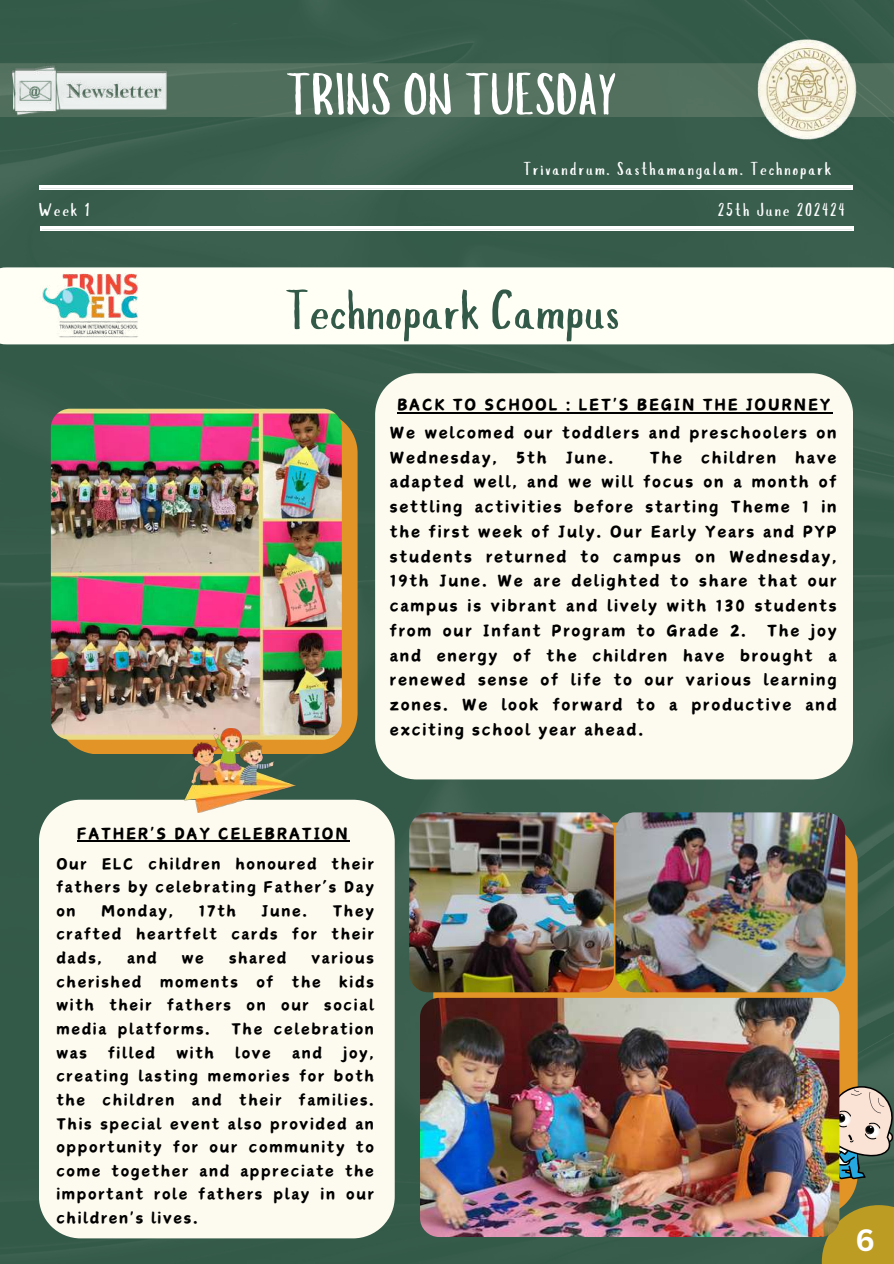
<style>
.page{position:relative;width:894px;height:1264px;background:#fff}
.page>*{position:absolute;margin:0;border:0;box-sizing:border-box;transform-origin:0 0}
.t1{font:57px "Slopes";color:#fff}
.t2{font:54px "Slopes";color:#335948}
.t3{font:700 30px "Canva Sans";color:#fff}
.t4{font:18px/24.8px "Canva Champion";letter-spacing:.1em;color:#000}
.t5{font:18px "Slopes";letter-spacing:.1em;color:#fff}
.t6{font:17.25px/23.7px "Canva Champion";letter-spacing:.1em;color:#000;text-align:justify}
</style>
<div class="page">
<div style="left:0;top:0;width:893px;height:1263px;background:#375c4b"></div>
<div style="left:0;top:267px;width:893px;height:77px;background:#fffff6"></div>
<div style="left:375px;top:373px;width:477px;height:406px;background:#fdfaef"></div>
<div style="left:821px;top:1205px;width:72px;height:58px;background:#bc9c22"></div>
<img style="left:39px;top:250px;width:107px;height:107px">
<svg style="left:57px;top:411px;width:300px;height:343px;background:#cd8d2b"></svg>
<svg style="left:433px;top:822px;width:424px;height:393px;background:#d08d2a"></svg>
<svg style="left:839px;top:1083px;width:54px;height:96px;background:#a1a399"></svg>
<div style="left:39px;top:799px;width:355px;height:439px;background:#fdfaef"></div>
<img style="left:651px;top:39px;width:242px;height:135px">
<svg style="left:39px;top:185px;width:812px;height:4px"></svg>
<img style="left:6px;top:61px;width:166px;height:2px">
<svg style="left:0;top:63px;width:893px;height:54px;background:#657e6b"></svg>
<svg style="left:40px;top:226px;width:812px;height:4px"></svg>
<img style="left:6px;top:63px;width:166px;height:55px">
<img style="left:51px;top:408px;width:291px;height:331px;border-radius:19px">
<img style="left:185px;top:729px;width:110px;height:83px">
<img style="left:409px;top:812px;width:204px;height:180px">
<img style="left:615px;top:812px;width:230px;height:180px;border-radius:19px">
<img style="left:420px;top:997px;width:419px;height:239px;border-radius:19px">
<hr style="left:77px;top:840px;width:272px;height:1px;background:#000">
<hr style="left:397px;top:412px;width:435px;height:1px;background:#000">
<h1 class="t1" style="left:285px;top:72px;width:333px">TRINS ON TUESDAY</h1>
<p class="t5" style="left:523px;top:161px;width:310px">Trivandrum. Sasthamangalam. Technopark</p>
<p class="t5" style="left:39px;top:202px;width:52px">Week 1</p>
<p class="t5" style="left:717px;top:202px;width:128px">25th June 202424</p>
<h2 class="t2" style="left:284px;top:288px;width:336px">Technopark Campus</h2>
<p class="t4" style="left:397px;top:391px;width:434px">BACK TO SCHOOL : LET'S BEGIN THE JOURNEY</p>
<p class="t4" style="left:390px;top:419px;width:448px">We welcomed our toddlers and preschoolers on<br>Wednesday, 5th June.</p>
<p class="t4" style="left:390px;top:444px;width:448px;text-align:justify;text-indent:260px">The children have adapted well, and we will focus on a month of settling activities before starting Theme 1 in the first week of July. Our Early Years and PYP students returned to campus on Wednesday, 19th June. We are delighted to share that our campus is vibrant and lively with 130 students from our Infant Program to Grade 2. The joy and energy of the children have brought a renewed sense of life to our various learning zones. We look forward to a productive and exciting school year ahead.</p>
<p class="t4" style="left:77px;top:820px;width:272px">FATHER'S DAY CELEBRATION</p>
<p class="t6" style="left:56px;top:850px;width:319px">Our ELC children honoured their fathers by celebrating Father’s Day on</p>
<p class="t6" style="left:101px;top:898px;width:73px">Monday,</p>
<p class="t6" style="left:199px;top:898px;width:39px">17th</p>
<p class="t6" style="left:261px;top:898px;width:47px">June.</p>
<p class="t6" style="left:56px;top:898px;width:319px;text-indent:276px">They crafted heartfelt cards for their dads,</p>
<p class="t6" style="left:127px;top:945px;width:31px">and</p>
<p class="t6" style="left:182px;top:945px;width:24px">we</p>
<p class="t6" style="left:229px;top:945px;width:59px">shared</p>
<p class="t6" style="left:56px;top:945px;width:319px;text-indent:255px">various cherished moments of the kids with their fathers on our social media platforms. The celebration was filled with love and joy, creating lasting memories for both the children and their families.<br>This special event also provided an opportunity for our community to come together and appreciate the important role fathers play in our children's lives.</p>
<h3 class="t3" style="left:855px;top:1219px;width:21px">6</h3>
</div>
